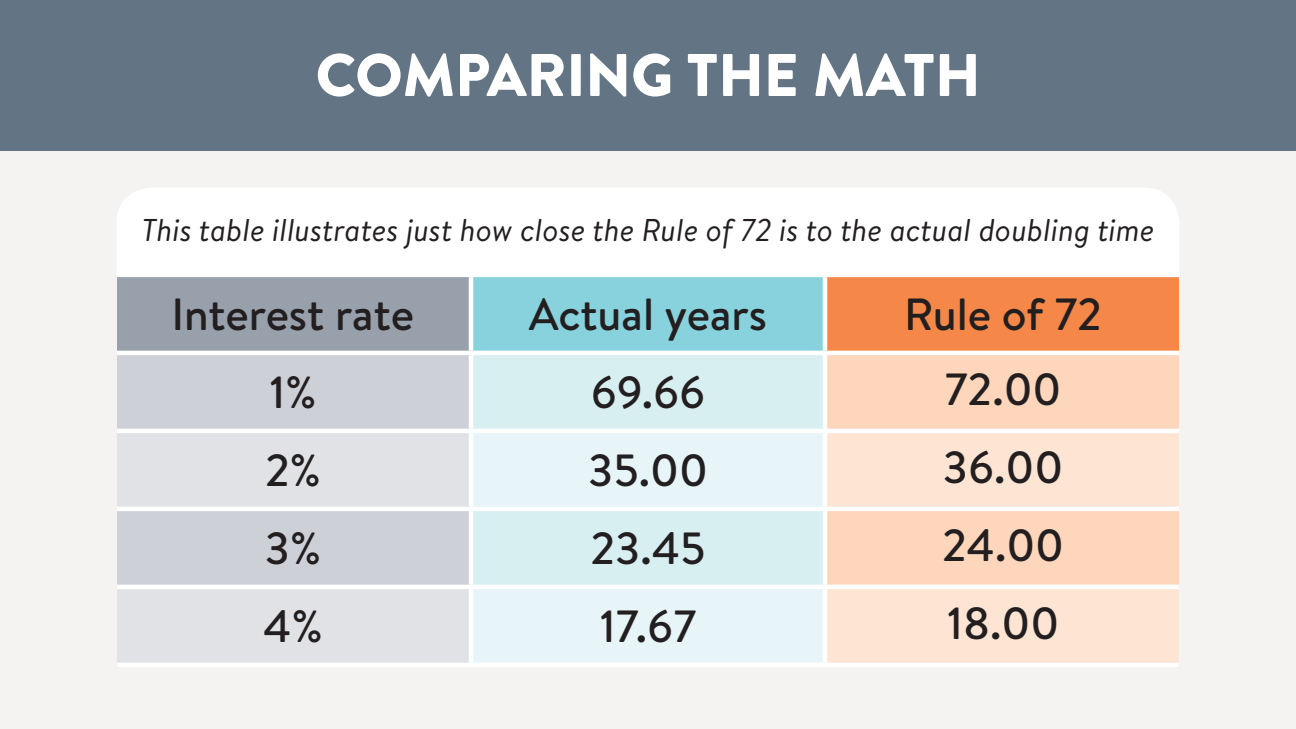
<style>
.page{position:relative;width:1296px;height:729px;background:#f4f3f1}
.page>*{position:absolute;margin:0;border:0;box-sizing:border-box;transform-origin:0 0}
.t1{font:900 60px "Brandon Text";color:#fff}
.t2{font:500 45px "Brandon Text";color:#231f20}
.t3{font:italic 31.5px "Brandon Text";color:#231f20}
</style>
<div class="page">
<div style="left:0;top:0;width:1296px;height:150px;background:#637584"></div>
<div style="left:117px;top:188px;width:1062px;height:85px;background:#fff"></div>
<div style="left:117px;top:275px;width:354px;height:78px;background:#98a0ab"></div>
<div style="left:471px;top:275px;width:354px;height:78px;background:#87d2dc"></div>
<div style="left:825px;top:275px;width:354px;height:78px;background:#f58848"></div>
<div style="left:117px;top:355px;width:352px;height:74px;background:#cdd0d7"></div>
<div style="left:473px;top:355px;width:350px;height:74px;background:#d8eff2"></div>
<div style="left:827px;top:355px;width:352px;height:74px;background:#fdd6bb"></div>
<svg style="left:117px;top:433px;width:352px;height:229px;background:#d9dce0"></svg>
<svg style="left:473px;top:434px;width:350px;height:228px;fill:#e7f5f8"></svg>
<svg style="left:827px;top:433px;width:352px;height:230px;background:#fde0cb"></svg>
<hr style="left:117px;top:273px;width:354px;height:4px;background:#fff">
<hr style="left:471px;top:273px;width:354px;height:4px;background:#fff">
<hr style="left:825px;top:273px;width:354px;height:4px;background:#fff">
<hr style="left:117px;top:351px;width:354px;height:4px;background:#fff">
<hr style="left:471px;top:351px;width:354px;height:4px;background:#fff">
<hr style="left:825px;top:351px;width:354px;height:4px;background:#fff">
<hr style="left:117px;top:429px;width:354px;height:4px;background:#fff">
<hr style="left:471px;top:429px;width:354px;height:4px;background:#fff">
<hr style="left:825px;top:429px;width:354px;height:4px;background:#fff">
<hr style="left:117px;top:507px;width:354px;height:4px;background:#fff">
<hr style="left:471px;top:507px;width:354px;height:4px;background:#fff">
<hr style="left:825px;top:507px;width:354px;height:4px;background:#fff">
<hr style="left:117px;top:585px;width:354px;height:4px;background:#fff">
<hr style="left:471px;top:585px;width:354px;height:4px;background:#fff">
<hr style="left:825px;top:585px;width:354px;height:4px;background:#fff">
<hr style="left:117px;top:663px;width:354px;height:4px;background:#fff">
<hr style="left:471px;top:663px;width:354px;height:4px;background:#fff">
<hr style="left:825px;top:663px;width:354px;height:4px;background:#fff">
<hr style="left:823px;top:355px;width:4px;height:74px;background:#fff">
<hr style="left:823px;top:433px;width:4px;height:74px;background:#fff">
<hr style="left:823px;top:511px;width:4px;height:74px;background:#fff">
<hr style="left:823px;top:589px;width:4px;height:74px;background:#fff">
<hr style="left:469px;top:277px;width:4px;height:74px;background:#fff">
<hr style="left:823px;top:277px;width:4px;height:74px;background:#fff">
<hr style="left:469px;top:355px;width:4px;height:74px;background:#fff">
<hr style="left:469px;top:433px;width:4px;height:74px;background:#fff">
<hr style="left:469px;top:511px;width:4px;height:74px;background:#fff">
<hr style="left:469px;top:589px;width:4px;height:74px;background:#fff">
<h1 class="t1" style="left:315px;top:33px;width:667px">COMPARING THE MATH</h1>
<p class="t3" style="left:142px;top:209px;width:1014px">This table illustrates just how close the Rule of 72 is to the actual doubling time</p>
<p class="t2" style="left:172px;top:283px;width:244px">Interest rate</p>
<p class="t2" style="left:529px;top:283px;width:240px">Actual years</p>
<p class="t2" style="left:904px;top:283px;width:199px">Rule of 72</p>
<p class="t2" style="left:269px;top:361px;width:48px">1%</p>
<p class="t2" style="left:591px;top:361px;width:116px">69.66</p>
<p class="t2" style="left:945px;top:358px;width:118px">72.00</p>
<p class="t2" style="left:265px;top:439px;width:57px">2%</p>
<p class="t2" style="left:588px;top:439px;width:121px">35.00</p>
<p class="t2" style="left:943px;top:436px;width:122px">36.00</p>
<p class="t2" style="left:265px;top:517px;width:58px">3%</p>
<p class="t2" style="left:590px;top:517px;width:117px">23.45</p>
<p class="t2" style="left:942px;top:514px;width:123px">24.00</p>
<p class="t2" style="left:263px;top:595px;width:61px">4%</p>
<p class="t2" style="left:600px;top:595px;width:98px">17.67</p>
<p class="t2" style="left:947px;top:592px;width:114px">18.00</p>
</div>
